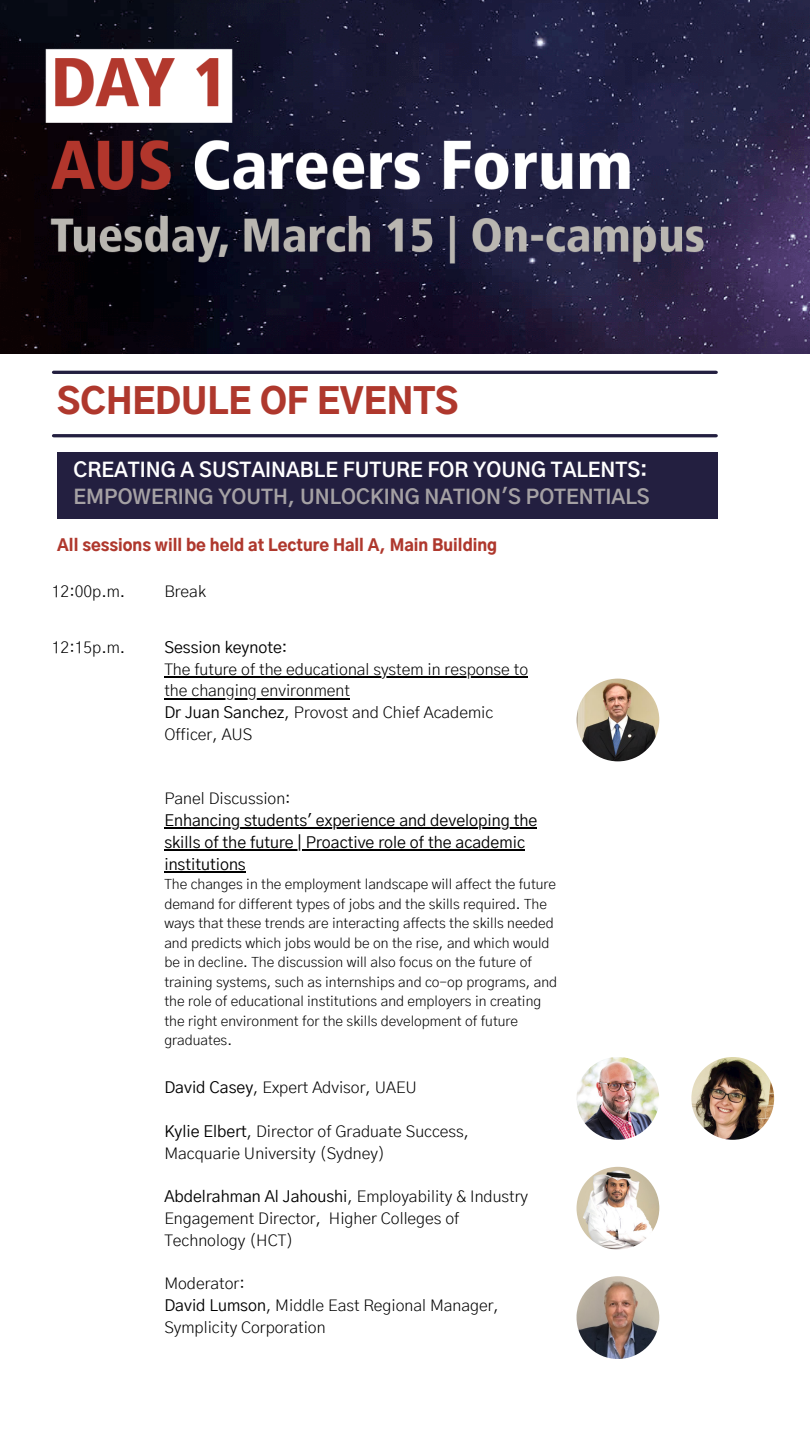
<style>
.page{position:relative;width:810px;height:1440px;background:#fff}
.page>*{position:absolute;margin:0;border:0;box-sizing:border-box;transform-origin:0 0}
.t1{font:900 35px "Gothic A1";color:#af382d}
.t2{font:700 20px/27.8px "Gothic A1";color:#a5a1a4}
.t3{font:300 16px/21.8px "Gothic A1";color:#000}
.t4{font:16px/21.8px "Gothic A1";color:#000}
.t5{font:900 16px "Gothic A1";color:#af382d}
.t6{font:300 14px/19.5px "Gothic A1";color:#000}
.s1{color:#fff}
.s2{font-weight:400}
</style>
<div class="page">
<img style="left:0;top:0;width:810px;height:354px">
<img style="left:577px;top:1276px;width:82px;height:83px;border-radius:50%">
<img style="left:577px;top:1057px;width:82px;height:83px;border-radius:50%">
<img style="left:691px;top:1057px;width:83px;height:83px;border-radius:50%">
<img style="left:577px;top:1167px;width:82px;height:83px;border-radius:50%">
<img style="left:577px;top:679px;width:82px;height:82px;border-radius:50%">
<hr style="left:164px;top:676px;width:364px;height:2px;background:#000">
<hr style="left:164px;top:698px;width:186px;height:1px;background:#000">
<hr style="left:164px;top:828px;width:373px;height:1px;background:#000">
<hr style="left:164px;top:849px;width:361px;height:2px;background:#000">
<hr style="left:164px;top:871px;width:82px;height:2px;background:#000">
<div style="left:57px;top:452px;width:661px;height:66px;background:#231f40"></div>
<hr style="left:54px;top:371px;width:662px;height:3px;background:#231f40">
<hr style="left:54px;top:434px;width:662px;height:3px;background:#231f40">
<p class="t1" style="left:57px;top:386px;width:403px">SCHEDULE OF EVENTS</p>
<p class="t2" style="left:74px;top:457px;width:578px"><span class="s1">CREATING A SUSTAINABLE FUTURE FOR YOUNG TALENTS:<br></span>EMPOWERING YOUTH, UNLOCKING NATION'S POTENTIALS</p>
<p class="t5" style="left:57px;top:538px;width:441px">All sessions will be held at Lecture Hall A, Main Building</p>
<p class="t3" style="left:52px;top:581px;width:75px">12:00p.m.</p>
<p class="t3" style="left:164px;top:581px;width:43px">Break</p>
<p class="t3" style="left:52px;top:637px;width:75px">12:15p.m.</p>
<p class="t4" style="left:164px;top:637px;width:125px">Session keynote:</p>
<p class="t3" style="left:164px;top:659px;width:365px">The future of the educational system in response to the changing environment</p>
<p class="t3" style="left:164px;top:703px;width:330px"><span class="s2">Dr Juan Sanchez</span>, Provost and Chief Academic<br>Officer, AUS</p>
<p class="t3" style="left:164px;top:789px;width:128px">Panel Discussion:</p>
<p class="t4" style="left:164px;top:810px;width:374px">Enhancing students' experience and developing the skills of the future | Proactive role of the academic institutions</p>
<p class="t6" style="left:164px;top:875px;width:394px">The changes in the employment landscape will affect the future demand for different types of jobs and the skills required. The ways that these trends are interacting affects the skills needed and predicts which jobs would be on the rise, and which would be in decline. The discussion will also focus on the future of training systems, such as internships and co-op programs, and the role of educational institutions and employers in creating the right environment for the skills development of future graduates.</p>
<p class="t3" style="left:164px;top:1078px;width:254px"><span class="s2">David Casey</span>, Expert Advisor, UAEU</p>
<p class="t3" style="left:164px;top:1121px;width:306px"><span class="s2">Kylie Elbert</span>, Director of Graduate Success,<br>Macquarie University (Sydney)</p>
<p class="t3" style="left:164px;top:1187px;width:365px"><span class="s2">Abdelrahman Al Jahoushi</span>, Employability &amp; Industry<br>Engagement Director, Higher Colleges of<br>Technology (HCT)</p>
<p class="t3" style="left:164px;top:1274px;width:82px">Moderator:</p>
<p class="t3" style="left:164px;top:1295px;width:336px"><span class="s2">David Lumson</span>, Middle East Regional Manager,<br>Symplicity Corporation</p>
</div>
